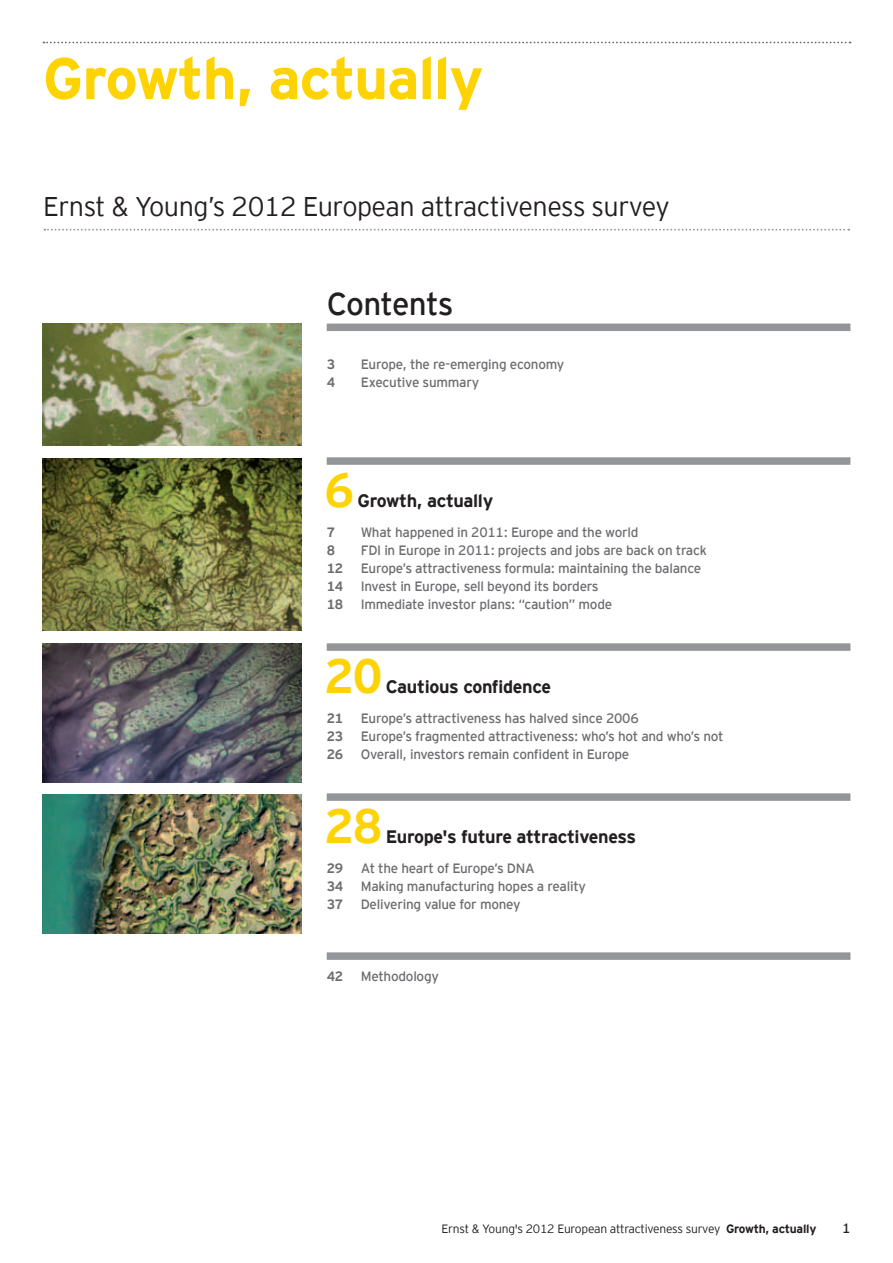
<style>
.page{position:relative;width:893px;height:1263px;background:#fff}
.page>*{position:absolute;margin:0;border:0;box-sizing:border-box;transform-origin:0 0}
.t1{font:700 58.5px "EY Interstate";letter-spacing:-.02em;color:#fed304}
.t2{font:700 48px "EY Interstate";color:#fed304}
.t3{font:31.5px "EY Interstate";letter-spacing:-.025em;color:#231f20}
.t4{font:300 27px "EY Interstate";letter-spacing:-.02em;color:#231f20}
.t5{font:700 18px "EY Interstate";letter-spacing:-.02em;color:#231f20}
.t6{font:13.5px "EY Interstate";letter-spacing:-.02em;color:#6c6d70}
.t7{font:700 13.5px "EY Interstate";letter-spacing:-.02em;color:#6c6d70}
.t8{font:13.5px "EY Interstate";color:#231f20}
.t9{font:300 12px "EY Interstate";letter-spacing:-.02em;color:#231f20}
.s1{font-weight:700}
</style>
<div class="page">
<svg style="left:43px;top:42px;width:807px;height:1px"></svg>
<div style="left:327px;top:324px;width:523px;height:7px;background:#939598"></div>
<div style="left:327px;top:457px;width:523px;height:8px;background:#939598"></div>
<div style="left:327px;top:643px;width:523px;height:8px;background:#939598"></div>
<div style="left:327px;top:793px;width:523px;height:8px;background:#939598"></div>
<div style="left:327px;top:952px;width:523px;height:8px;background:#939598"></div>
<svg style="left:44px;top:229px;width:805px;height:2px"></svg>
<img style="left:43px;top:324px;width:258px;height:122px">
<img style="left:43px;top:794px;width:258px;height:140px">
<img style="left:43px;top:459px;width:258px;height:172px">
<img style="left:43px;top:643px;width:258px;height:139px">
<h1 class="t1" style="left:43px;top:46px;width:442px">Growth, actually</h1>
<h3 class="t4" style="left:43px;top:192px;width:628px">Ernst &amp; Young’s 2012 European attractiveness survey</h3>
<h3 class="t3" style="left:327px;top:286px;width:128px">Contents</h3>
<p class="t7" style="left:327px;top:357px;width:10px">3</p>
<p class="t6" style="left:361px;top:357px;width:205px">Europe, the re-emerging economy</p>
<p class="t7" style="left:327px;top:375px;width:10px">4</p>
<p class="t6" style="left:361px;top:375px;width:120px">Executive summary</p>
<h2 class="t2" style="left:324px;top:463px;width:31px">6</h2>
<h3 class="t5" style="left:358px;top:491px;width:137px">Growth, actually</h3>
<p class="t7" style="left:327px;top:525px;width:10px">7</p>
<p class="t6" style="left:361px;top:525px;width:279px">What happened in 2011: Europe and the world</p>
<p class="t7" style="left:327px;top:543px;width:10px">8</p>
<p class="t6" style="left:361px;top:543px;width:348px">FDI in Europe in 2011: projects and jobs are back on track</p>
<p class="t7" style="left:327px;top:561px;width:18px">12</p>
<p class="t6" style="left:361px;top:561px;width:342px">Europe’s attractiveness formula: maintaining the balance</p>
<p class="t7" style="left:327px;top:579px;width:18px">14</p>
<p class="t6" style="left:361px;top:579px;width:239px">Invest in Europe, sell beyond its borders</p>
<p class="t7" style="left:327px;top:597px;width:18px">18</p>
<p class="t6" style="left:361px;top:597px;width:253px">Immediate investor plans: “caution” mode</p>
<h2 class="t2" style="left:324px;top:649px;width:60px">20</h2>
<h3 class="t5" style="left:386px;top:677px;width:167px">Cautious confidence</h3>
<p class="t7" style="left:327px;top:711px;width:18px">21</p>
<p class="t6" style="left:361px;top:711px;width:279px">Europe’s attractiveness has halved since 2006</p>
<p class="t7" style="left:327px;top:729px;width:18px">23</p>
<p class="t6" style="left:361px;top:729px;width:364px">Europe’s fragmented attractiveness: who’s hot and who’s not</p>
<p class="t7" style="left:327px;top:747px;width:18px">26</p>
<p class="t6" style="left:361px;top:747px;width:270px">Overall, investors remain confident in Europe</p>
<h2 class="t2" style="left:324px;top:799px;width:60px">28</h2>
<h3 class="t5" style="left:386px;top:827px;width:252px">Europe's future attractiveness</h3>
<p class="t7" style="left:327px;top:861px;width:18px">29</p>
<p class="t6" style="left:361px;top:861px;width:176px">At the heart of Europe’s DNA</p>
<p class="t7" style="left:327px;top:879px;width:18px">34</p>
<p class="t6" style="left:361px;top:879px;width:227px">Making manufacturing hopes a reality</p>
<p class="t7" style="left:327px;top:897px;width:18px">37</p>
<p class="t6" style="left:361px;top:897px;width:161px">Delivering value for money</p>
<p class="t7" style="left:327px;top:969px;width:18px">42</p>
<p class="t6" style="left:361px;top:969px;width:80px">Methodology</p>
<p class="t9" style="left:441px;top:1222px;width:376px">Ernst &amp; Young's 2012 European attractiveness survey <span class="s1">Growth, actually</span></p>
<p class="t8" style="left:842px;top:1221px;width:10px">1</p>
</div>
